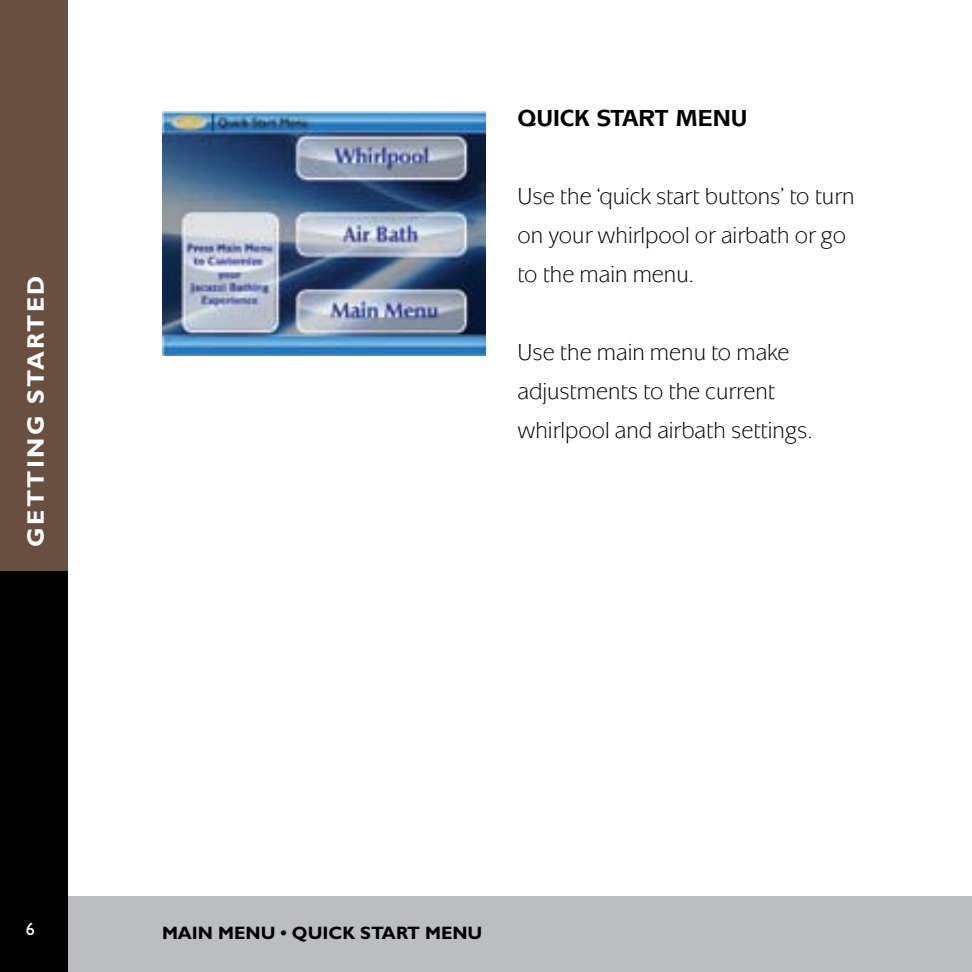
<style>
.page{position:relative;width:972px;height:972px;background:#fff}
.page>*{position:absolute;margin:0;border:0;box-sizing:border-box;transform-origin:0 0}
.t1{font:24px/39px "Mixage ITC";color:#000}
.t2{font:700 24px "Mixage ITC";letter-spacing:-.005em;color:#000}
.t3{font:700 24px "Gill Sans";letter-spacing:.1em;color:#fff}
.t4{font:21px "Gill Sans";color:#fff}
.t5{font:700 18px "Gill Sans";color:#000}
.t6{font:18px "Gill Sans";color:#fff}
</style>
<div class="page">
<div style="left:10px;top:896px;width:962px;height:76px;background:#bcbdc0"></div>
<img style="left:162px;top:112px;width:323px;height:244px">
<div style="left:0;top:0;width:68px;height:972px;background:#000"></div>
<div style="left:0;top:0;width:68px;height:571px;background:#684f40"></div>
<p class="t3" style="left:21px;top:547px;width:273px;rotate:-90deg">GETTING STARTED</p>
<p class="t2" style="left:518px;top:104px;width:228px">QUICK START MENU</p>
<p class="t1" style="left:518px;top:177px;width:339px">Use the ‘quick start buttons’ to turn on your whirlpool or airbath or go to the main menu.</p>
<p class="t1" style="left:518px;top:333px;width:296px">Use the main menu to make adjustments to the current whirlpool and airbath settings.</p>
<p class="t4" style="left:27px;top:915px;width:16px">A</p>
<p class="t6" style="left:26px;top:918px;width:10px">6</p>
<p class="t5" style="left:162px;top:922px;width:293px">MAIN MENU • QUICK START MENU</p>
</div>
